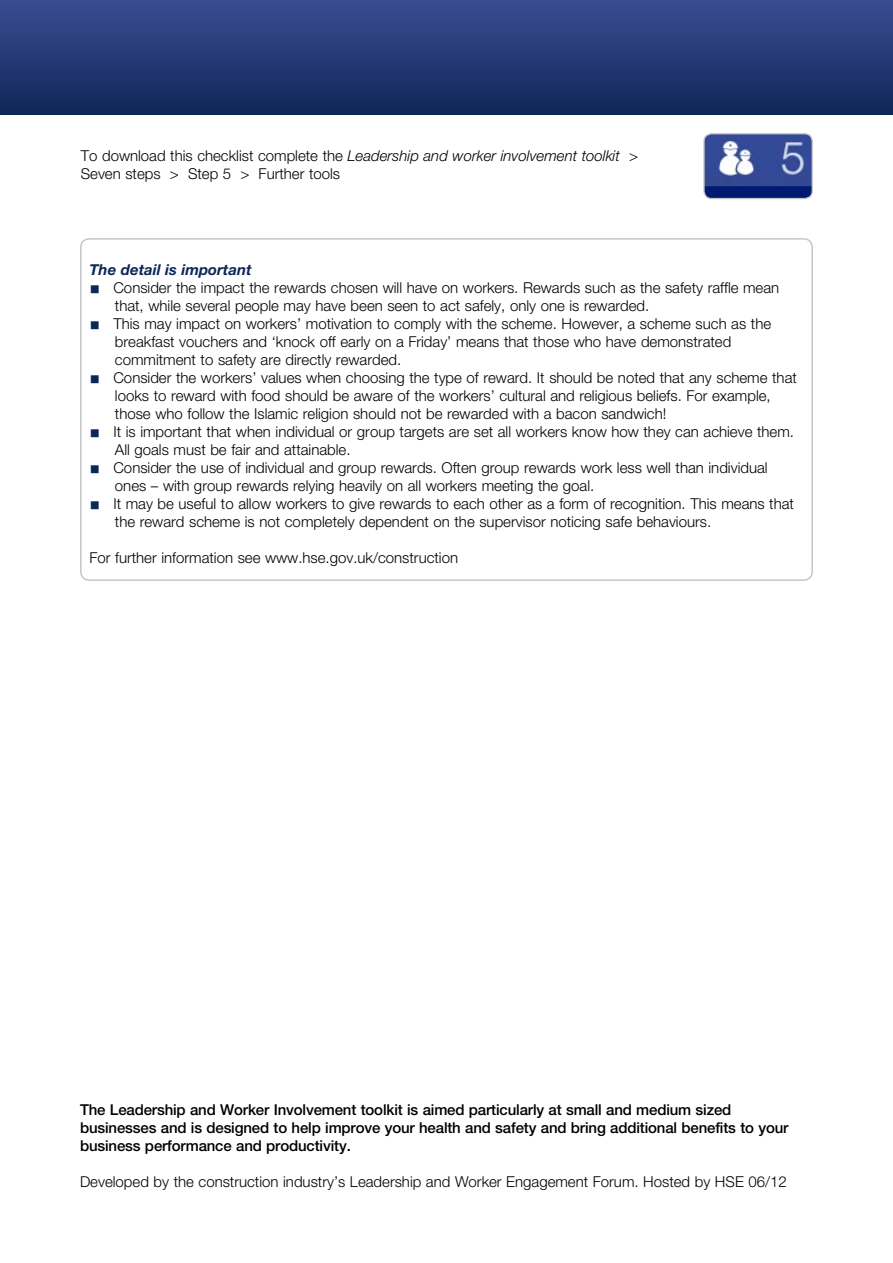
<style>
.page{position:relative;width:893px;height:1263px;background:#fff}
.page>*{position:absolute;margin:0;border:0;box-sizing:border-box;transform-origin:0 0}
.Li1__bullet{font:300 15px/18px "Helvetica Neue";color:#000}
.t1{font:500 15px/18px "Helvetica Neue";letter-spacing:-.01em;color:#000}
.Li1__bullet__SPACE{font:300 15px/18px "Helvetica Neue";color:#000}
.t2{font:italic 700 15px "Helvetica Neue";color:#0c2657}
.s1{font-style:italic}
.s2{font-family:"Arial Unicode MS";font-weight:400;font-size:18px;color:#0c2657}
</style>
<div class="page">
<div style="left:0;top:0;width:893px;height:115px;background:linear-gradient(to bottom,#3b4c91,#102759)"></div>
<img style="left:705px;top:135px;width:106px;height:64px">
<div style="left:703px;top:133px;width:110px;height:66px;border:1px solid #c5c6c8;border-radius:8px"></div>
<div style="left:80px;top:238px;width:733px;height:343px;border:2px solid #c5c6c8;border-radius:9px"></div>
<p class="Li1__bullet" style="left:81px;top:146px;width:559px">To download this checklist complete the <span class="s1">Leadership and worker involvement toolkit</span> &gt;<br>Seven steps &gt; Step 5 &gt; Further tools</p>
<h3 class="t2" style="left:89px;top:260px;width:164px">The detail is important</h3>
<p class="Li1__bullet" style="left:115px;top:278px;width:666px;text-indent:-26px"><span class="s2">■</span> Consider the impact the rewards chosen will have on workers. Rewards such as the safety raffle mean that, while several people may have been seen to act safely, only one is rewarded.</p>
<p class="Li1__bullet" style="left:115px;top:314px;width:658px;text-indent:-26px"><span class="s2">■</span> This may impact on workers’ motivation to comply with the scheme. However, a scheme such as the breakfast vouchers and ‘knock off early on a Friday’ means that those who have demonstrated commitment to safety are directly rewarded.</p>
<p class="Li1__bullet" style="left:115px;top:368px;width:683px;text-indent:-26px"><span class="s2">■</span> Consider the workers’ values when choosing the type of reward. It should be noted that any scheme that looks to reward with food should be aware of the workers’ cultural and religious beliefs. For example, those who follow the Islamic religion should not be rewarded with a bacon sandwich!</p>
<p class="Li1__bullet" style="left:115px;top:422px;width:681px;text-indent:-26px"><span class="s2">■</span> It is important that when individual or group targets are set all workers know how they can achieve them.<br>All goals must be fair and attainable.</p>
<p class="Li1__bullet" style="left:115px;top:458px;width:654px;text-indent:-26px"><span class="s2">■</span> Consider the use of individual and group rewards. Often group rewards work less well than individual ones – with group rewards relying heavily on all workers meeting the goal.</p>
<p class="Li1__bullet__SPACE" style="left:115px;top:494px;width:681px;text-indent:-26px"><span class="s2">■</span> It may be useful to allow workers to give rewards to each other as a form of recognition. This means that the reward scheme is not completely dependent on the supervisor noticing safe behaviours.</p>
<p class="Li1__bullet" style="left:89px;top:548px;width:370px">For further information see www.hse.gov.uk/construction</p>
<p class="t1" style="left:80px;top:1101px;width:710px">The Leadership and Worker Involvement toolkit is aimed particularly at small and medium sized businesses and is designed to help improve your health and safety and bring additional benefits to your business performance and productivity.</p>
<p class="Li1__bullet" style="left:80px;top:1173px;width:708px">Developed by the construction industry’s Leadership and Worker Engagement Forum. Hosted by HSE 06/12</p>
</div>
